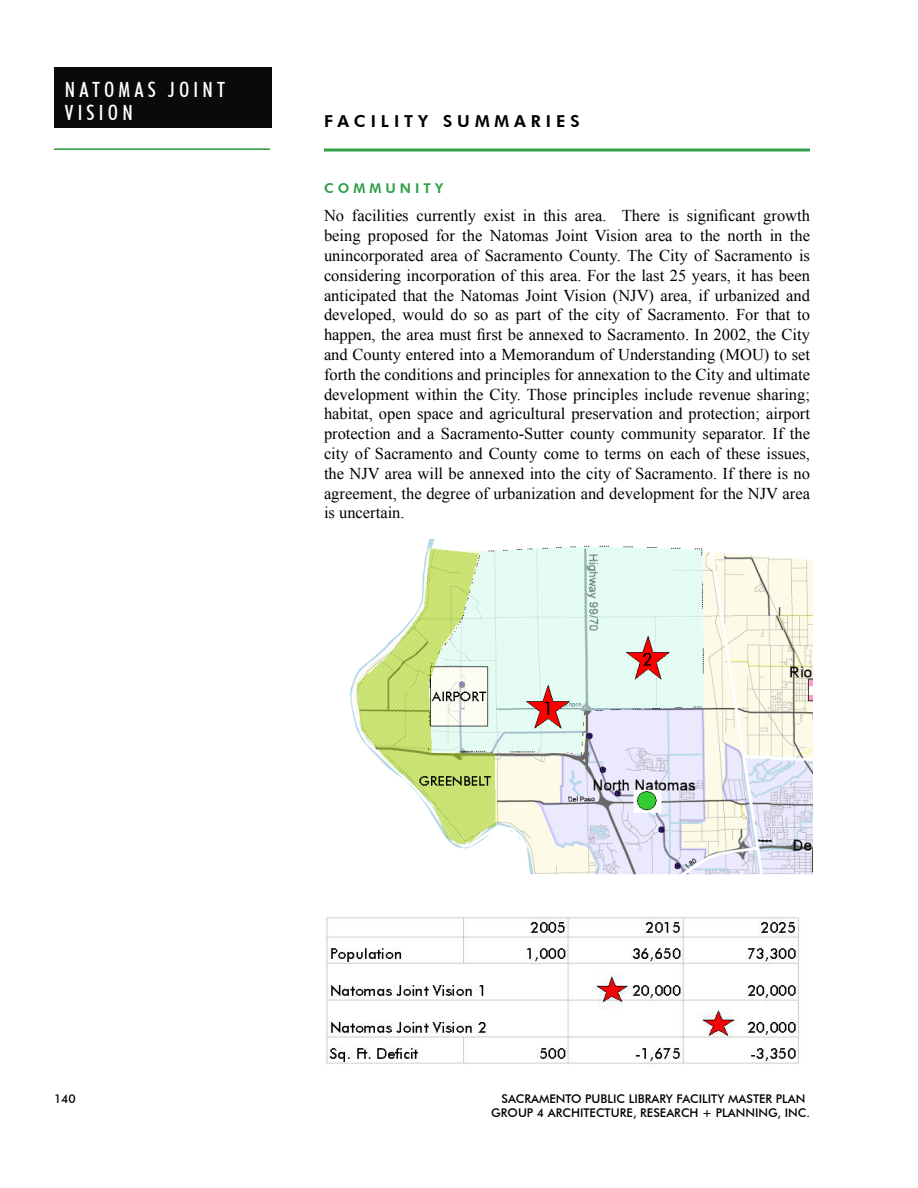
<style>
.page{position:relative;width:918px;height:1188px;background:#fff}
.page>*{position:absolute;margin:0;border:0;box-sizing:border-box;transform-origin:0 0}
.t1{font:500 condensed 21px/23.4px "Futura BT";letter-spacing:.2em;color:#fff}
.t2{font:16.5px/19.8px "Times New Roman";color:#000;text-align:justify}
.t3{font:800 16.5px "Futura BT";letter-spacing:.3em;color:#000}
.t4{font:800 13.5px "Futura BT";letter-spacing:.3em;color:#30a046}
.t5{font:500 12px/14.4px "Futura BT";color:#000;text-align:center}
</style>
<div class="page">
<svg style="left:324px;top:148px;width:486px;height:4px;background:#63b774"></svg>
<hr style="left:54px;top:148px;width:216px;height:2px;background:#30a046">
<div style="left:54px;top:68px;width:218px;height:60px;background:#0a0a0a"></div>
<img style="left:326px;top:917px;width:473px;height:148px">
<img style="left:350px;top:539px;width:463px;height:336px">
<p class="t1" style="left:65px;top:78px;width:162px">NATOMAS JOINT<br>VISION</p>
<p class="t3" style="left:324px;top:111px;width:257px">FACILITY SUMMARIES</p>
<p class="t4" style="left:324px;top:180px;width:121px">COMMUNITY</p>
<p class="t2" style="left:324px;top:206px;width:488px">No facilities currently exist in this area. There is significant growth being proposed for the Natomas Joint Vision area to the north in the unincorporated area of Sacramento County. The City of Sacramento is considering incorporation of this area. For the last 25 years, it has been anticipated that the Natomas Joint Vision (NJV) area, if urbanized and developed, would do so as part of the city of Sacramento. For that to happen, the area must first be annexed to Sacramento. In 2002, the City and County entered into a Memorandum of Understanding (MOU) to set forth the conditions and principles for annexation to the City and ultimate development within the City. Those principles include revenue sharing; habitat, open space and agricultural preservation and protection; airport protection and a Sacramento-Sutter county community separator. If the city of Sacramento and County come to terms on each of these issues, the NJV area will be annexed into the city of Sacramento. If there is no agreement, the degree of urbanization and development for the NJV area is uncertain.</p>
<p class="t5" style="left:54px;top:1091px;width:23px">140</p>
<p class="t5" style="left:491px;top:1091px;width:320px">SACRAMENTO PUBLIC LIBRARY FACILITY MASTER PLAN<br>GROUP 4 ARCHITECTURE, RESEARCH + PLANNING, INC.</p>
</div>
